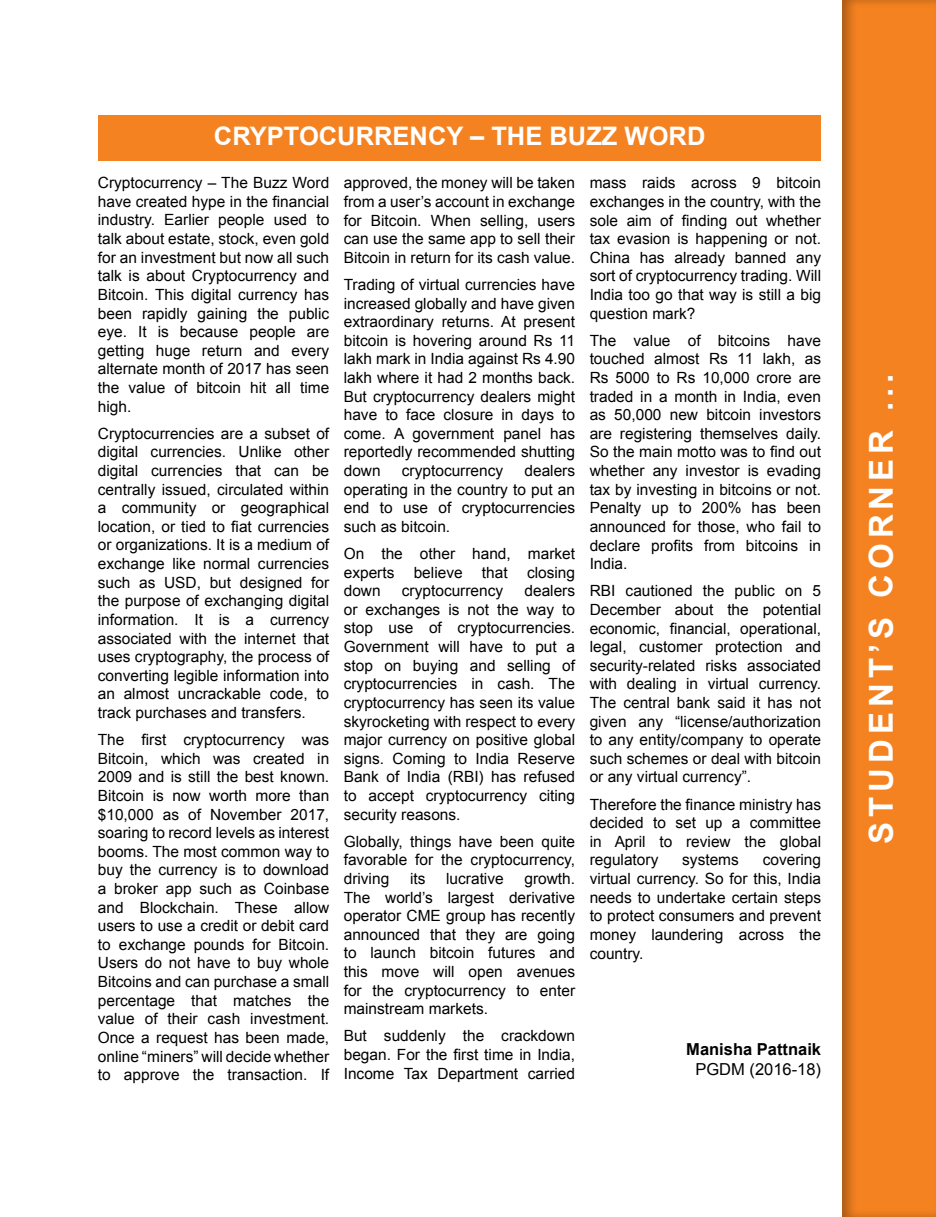
<style>
.page{position:relative;width:936px;height:1217px;background:#fff}
.page>*{position:absolute;margin:0;border:0;box-sizing:border-box;transform-origin:0 0}
.t1{font:700 33px "Arial";letter-spacing:.15em;color:#fff}
.t2{font:700 25.5px "Arial";color:#fff}
.t3{font:700 16.5px "Arial";color:#000}
.t4{font:16.5px "Arial";color:#000}
.t5{font:15.45px/18.6px "Arial";color:#000;text-align:justify}
</style>
<div class="page">
<div style="left:841px;top:0;width:94px;height:1216px;background:#000;opacity:.3"></div>
<div style="left:98px;top:115px;width:723px;height:45px;background:#f58220"></div>
<h2 class="t2" style="left:214px;top:119px;width:493px">CRYPTOCURRENCY – THE BUZZ WORD</h2>
<p class="t5" style="left:98px;top:174px;width:233px">Cryptocurrency – The Buzz Word have created hype in the financial industry. Earlier people used to talk about estate, stock, even gold for an investment but now all such talk is about Cryptocurrency and Bitcoin. This digital currency has been rapidly gaining the public eye. It is because people are getting huge return and every alternate month of 2017 has seen the value of bitcoin hit all time high.</p>
<p class="t5" style="left:98px;top:424px;width:233px">Cryptocurrencies are a subset of digital currencies. Unlike other digital currencies that can be centrally issued, circulated within a community or geographical location, or tied to fiat currencies or organizations. It is a medium of exchange like normal currencies such as USD, but designed for the purpose of exchanging digital information. It is a currency associated with the internet that uses cryptography, the process of converting legible information into an almost uncrackable code, to track purchases and transfers.</p>
<p class="t5" style="left:98px;top:730px;width:233px">The first cryptocurrency was Bitcoin, which was created in 2009 and is still the best known.<br>Bitcoin is now worth more than $10,000 as of November 2017, soaring to record levels as interest booms. The most common way to buy the currency is to download a broker app such as Coinbase and Blockchain. These allow users to use a credit or debit card to exchange pounds for Bitcoin.<br>Users do not have to buy whole Bitcoins and can purchase a small percentage that matches the value of their cash investment.<br>Once a request has been made, online “miners” will decide whether to approve the transaction. If</p>
<p class="t5" style="left:344px;top:174px;width:233px">approved, the money will be taken from a user’s account in exchange for Bitcoin. When selling, users can use the same app to sell their Bitcoin in return for its cash value.</p>
<p class="t5" style="left:344px;top:275px;width:233px">Trading of virtual currencies have increased globally and have given extraordinary returns. At present bitcoin is hovering around Rs 11 lakh mark in India against Rs 4.90 lakh where it had 2 months back.<br>But cryptocurrency dealers might have to face closure in days to come. A government panel has reportedly recommended shutting down</p>
<p class="t5" style="left:344px;top:461px;width:233px;text-indent:181px">dealers operating in the country to put an end to use of cryptocurrencies such as bitcoin.</p>
<p class="t5" style="left:344px;top:544px;width:233px">On the other hand, market experts believe that closing down</p>
<p class="t5" style="left:402px;top:461px;width:103px">cryptocurrency</p>
<p class="t5" style="left:344px;top:581px;width:233px;text-indent:181px">dealers or exchanges is not the way to stop use of cryptocurrencies.<br>Government will have to put a stop on buying and selling of cryptocurrencies in cash. The cryptocurrency has seen its value skyrocketing with respect to every major currency on positive global signs. Coming to India Reserve Bank of India (RBI) has refused to accept cryptocurrency citing security reasons.</p>
<p class="t5" style="left:344px;top:832px;width:233px">Globally, things have been quite favorable for the cryptocurrency, driving</p>
<p class="t5" style="left:402px;top:581px;width:103px">cryptocurrency</p>
<p class="t5" style="left:344px;top:869px;width:233px;text-indent:181px">growth.<br>The world’s largest derivative operator CME group has recently announced that they are going to launch bitcoin futures and this move will open avenues for the cryptocurrency to enter mainstream markets.</p>
<p class="t5" style="left:344px;top:1026px;width:233px">But suddenly the crackdown began. For the first time in India, Income Tax Department carried</p>
<p class="t5" style="left:410px;top:869px;width:17px">its</p>
<p class="t5" style="left:446px;top:869px;width:59px">lucrative</p>
<p class="t5" style="left:589px;top:174px;width:233px">mass raids across 9 bitcoin exchanges in the country, with the sole aim of finding out whether tax evasion is happening or not.<br>China has already banned any sort of cryptocurrency trading. Will India too go that way is still a big question mark?</p>
<p class="t5" style="left:589px;top:331px;width:233px">The value of bitcoins have touched almost Rs 11 lakh, as Rs 5000 to Rs 10,000 crore are traded in a month in India, even as 50,000 new bitcoin investors are registering themselves daily.<br>So the main motto was to find out whether any investor is evading tax by investing in bitcoins or not.<br>Penalty up to 200% has been announced for those, who fail to declare profits from bitcoins in India.</p>
<p class="t5" style="left:589px;top:581px;width:233px">RBI cautioned the public on 5<br>December about the potential economic, financial, operational, legal, customer protection and security-related risks associated with dealing in virtual currency.<br>The central bank said it has not given any “license/authorization to any entity/company to operate such schemes or deal with bitcoin or any virtual currency”.</p>
<p class="t5" style="left:589px;top:794px;width:233px">Therefore the finance ministry has decided to set up a committee in April to review the global regulatory</p>
<p class="t5" style="left:589px;top:850px;width:233px;text-indent:173px">covering virtual currency. So for this, India needs to undertake certain steps to protect consumers and prevent money laundering across the country.</p>
<p class="t5" style="left:682px;top:850px;width:58px">systems</p>
<p class="t3" style="left:686px;top:1037px;width:136px">Manisha Pattnaik</p>
<p class="t4" style="left:695px;top:1057px;width:127px">PGDM (2016-18)</p>
<h1 class="t1" style="left:859px;top:843px;width:471px;rotate:-90deg">STUDENT’S CORNER ...</h1>
</div>
